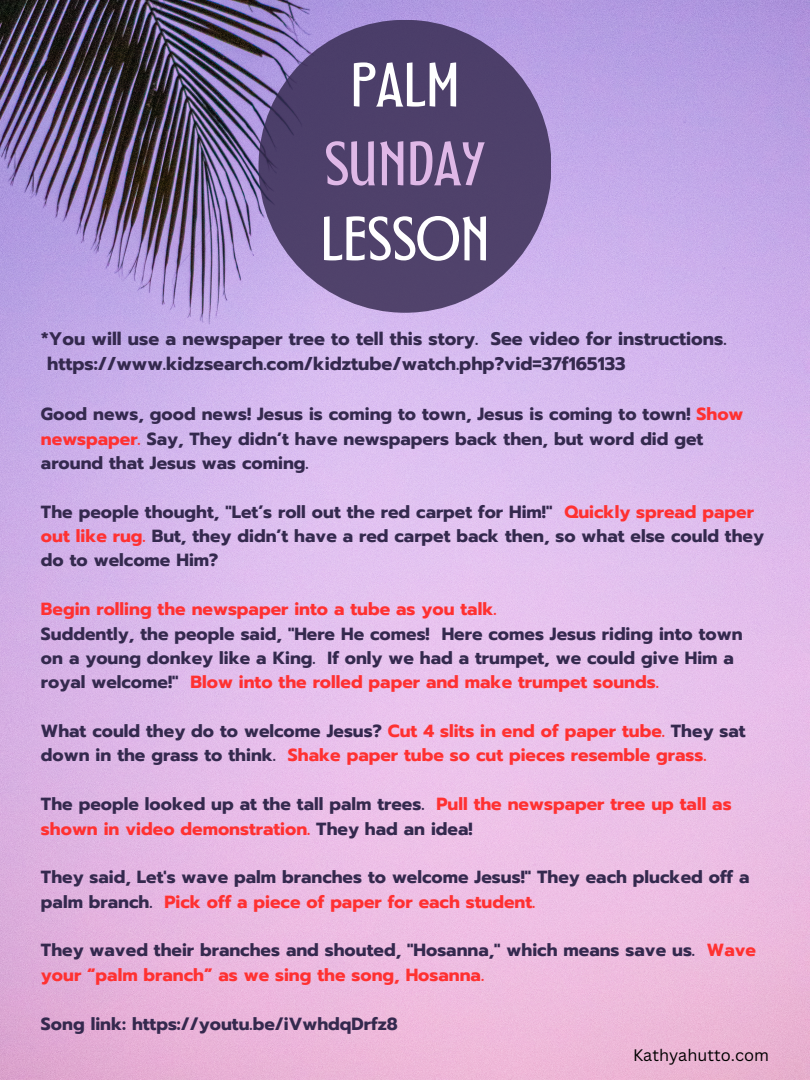
<style>
.page{position:relative;width:810px;height:1080px;background:#fff}
.page>*{position:absolute;margin:0;border:0;box-sizing:border-box;transform-origin:0 0}
.t1{font:50.44px "Montagna LTD";color:#fff}
.t2{font:50.44px "Montagna LTD";color:#dfb8e7}
.t3{font:700 18.12px/25.3px "Prompt";color:#34294e}
.t4{font:700 17.56px/24.4px "Prompt";color:#34294e}
.t5{font:700 17.56px/24.4px "Prompt";color:#ff3131}
.t6{font:16.25px "Canva Sans";color:#000}
.s1{color:#ff3131}
.s2{color:#34294e}
</style>
<div class="page">
<img style="left:0;top:0;width:810px;height:1080px">
<div style="left:259px;top:20px;width:292px;height:293px;background:#4e406a;border-radius:50%"></div>
<h1 class="t1" style="left:350px;top:62px;width:111px">PALM</h1>
<h1 class="t2" style="left:324px;top:141px;width:163px">SUNDAY</h1>
<h1 class="t1" style="left:320px;top:216px;width:171px">LESSON</h1>
<p class="t3" style="left:47px;top:326px;width:681px;text-indent:-6px">*You will use a newspaper tree to tell this story. See video for instructions. https://www.kidzsearch.com/kidztube/watch.php?vid=37f165133</p>
<p class="t4" style="left:41px;top:402px;width:704px">Good news, good news! Jesus is coming to town, Jesus is coming to town! <span class="s1">Show newspaper.</span> Say, They didn’t have newspapers back then, but word did get around that Jesus was coming.</p>
<p class="t4" style="left:41px;top:500px;width:725px">The people thought, "Let’s roll out the red carpet for Him!" <span class="s1">Quickly spread paper out like rug.</span> But, they didn’t have a red carpet back then, so what else could they do to welcome Him?</p>
<p class="t5" style="left:41px;top:597px;width:457px">Begin rolling the newspaper into a tube as you talk.</p>
<p class="t4" style="left:41px;top:621px;width:703px">Suddently, the people said, "Here He comes! Here comes Jesus riding into town on a young donkey like a King. If only we had a trumpet, we could give Him a royal welcome!" <span class="s1">Blow into the rolled paper and make trumpet sounds.</span></p>
<p class="t5" style="left:41px;top:719px;width:706px"><span class="s2">What could they do to welcome Jesus?</span> Cut 4 slits in end of paper tube. <span class="s2">They sat down in the grass to think.</span> Shake paper tube so cut pieces resemble grass.</p>
<p class="t5" style="left:41px;top:792px;width:692px"><span class="s2">The people looked up at the tall palm trees.</span> Pull the newspaper tree up tall as shown in video demonstration. <span class="s2">They had an idea!</span></p>
<p class="t4" style="left:41px;top:865px;width:710px">They said, Let's wave palm branches to welcome Jesus!" They each plucked off a palm branch. <span class="s1">Pick off a piece of paper for each student.</span></p>
<p class="t4" style="left:41px;top:938px;width:717px">They waved their branches and shouted, "Hosanna," which means save us. <span class="s1">Wave your “palm branch” as we sing the song, Hosanna.</span></p>
<p class="t4" style="left:41px;top:1011px;width:358px">Song link: https://youtu.be/iVwhdqDrfz8</p>
<p class="t6" style="left:633px;top:1044px;width:137px">Kathyahutto.com</p>
</div>
